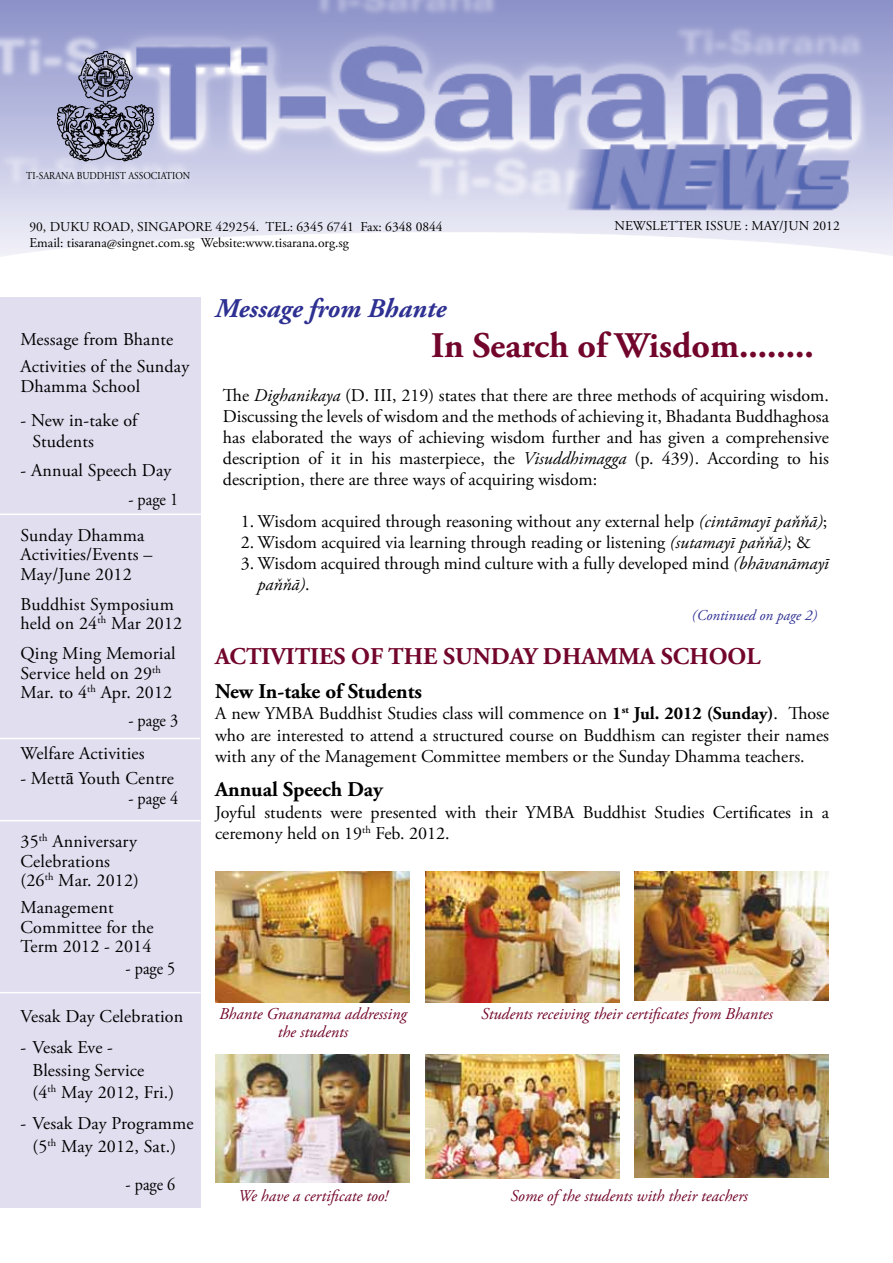
<style>
.page{position:relative;width:893px;height:1263px;background:#fff}
.page>*{position:absolute;margin:0;border:0;box-sizing:border-box;transform-origin:0 0}
.t1{font:700 36px "Adobe Garamond Pro";color:#72052b}
.t2{font:italic 700 27px "Adobe Garamond Pro";color:#2e3092}
.t3{font:700 24px "Adobe Garamond Pro";color:#72052b}
.t4{font:700 21px "Adobe Garamond Pro";color:#000}
.t5{font:18px/19.5px "Adobe Garamond Pro";color:#000}
.t6{font:18px "Adobe Garamond Pro";color:#000;scale:.9 1}
.t7{font:italic 16.5px/18px "Adobe Garamond Pro";color:#72052b;text-align:center}
.t8{font:italic 15px "Adobe Garamond Pro";color:#2e3092}
.t9{font:13.5px/16.2px "Adobe Garamond Pro";color:#000}
.t10{font:10.5px "Adobe Garamond Pro";color:#000;scale:.9 1}
.s1{font-family:"Times New Roman"}
.s2{font-style:italic}
.s3{font-weight:700}
</style>
<div class="page">
<img style="left:215px;top:871px;width:194px;height:131px">
<img style="left:215px;top:1054px;width:194px;height:129px">
<img style="left:425px;top:871px;width:194px;height:131px">
<img style="left:425px;top:1054px;width:194px;height:124px">
<img style="left:635px;top:871px;width:194px;height:129px">
<img style="left:635px;top:1054px;width:194px;height:124px">
<div style="left:0;top:298px;width:201px;height:910px;background:#e0deef"></div>
<img style="left:0;top:0;width:893px;height:257px">
<img style="left:57px;top:52px;width:97px;height:109px">
<hr style="left:0;top:514px;width:202px;height:1px;background:#fff">
<hr style="left:0;top:738px;width:200px;height:1px;background:#fff">
<hr style="left:0;top:820px;width:201px;height:1px;background:#fff">
<hr style="left:0;top:992px;width:201px;height:1px;background:#fff">
<p class="t10" style="left:26px;top:169px;width:184px">TI-SARANA BUDDHIST ASSOCIATION</p>
<p class="t9" style="left:29px;top:219px;width:415px">90, DUKU ROAD, SINGAPORE 429254. TEL: 6345 6741 Fax: 6348 0844<br>Email: tisarana@singnet.com.sg Website:www.tisarana.org.sg</p>
<p class="t9" style="left:614px;top:218px;width:227px">NEWSLETTER ISSUE : MAY/JUN 2012</p>
<p class="t5" style="left:20px;top:327px;width:170px;line-height:27px">Message from Bhante<br>Activities of the Sunday</p>
<p class="t5" style="left:20px;top:377px;width:121px">Dhamma School</p>
<p class="t5" style="left:32px;top:410px;width:107px;line-height:21px;text-indent:-12px">- New in-take of<br>Students</p>
<p class="t5" style="left:20px;top:461px;width:152px">- Annual Speech Day</p>
<p class="t6" style="left:128px;top:488px;width:57px">- page 1</p>
<p class="t5" style="left:20px;top:526px;width:134px">Sunday Dhamma<br>Activities/Events –<br>May/June 2012</p>
<p class="t5" style="left:20px;top:595px;width:163px">Buddhist Symposium held on 24<sup>th</sup> Mar 2012</p>
<p class="t5" style="left:20px;top:644px;width:157px">Qing Ming Memorial<br>Service held on 29<sup>th<br></sup>Mar. to 4<sup>th</sup> Apr. 2012</p>
<p class="t6" style="left:128px;top:709px;width:57px">- page 3</p>
<p class="t5" style="left:20px;top:744px;width:126px">Welfare Activities</p>
<p class="t5" style="left:20px;top:769px;width:155px">- Mett<span class="s1">ā</span> Youth Centre</p>
<p class="t6" style="left:128px;top:788px;width:57px">- page 4</p>
<p class="t5" style="left:20px;top:832px;width:120px">35<sup>th</sup> Anniversary<br>Celebrations (26<sup>th</sup> Mar. 2012)</p>
<p class="t5" style="left:20px;top:898px;width:135px">Management<br>Committee for the<br>Term 2012 - 2014</p>
<p class="t6" style="left:126px;top:957px;width:57px">- page 5</p>
<p class="t5" style="left:20px;top:1007px;width:164px">Vesak Day Celebration</p>
<p class="t5" style="left:32px;top:1037px;width:143px;line-height:22.5px;text-indent:-12px">- Vesak Eve -<br>Blessing Service<br>(4<sup>th</sup> May 2012, Fri.)</p>
<p class="t5" style="left:20px;top:1113px;width:175px;line-height:22.5px;text-align:center">- Vesak Day Programme (5<sup>th</sup> May 2012, Sat.)</p>
<p class="t6" style="left:126px;top:1173px;width:57px">- page 6</p>
<h2 class="t2" style="left:215px;top:293px;width:233px">Message from Bhante</h2>
<h1 class="t1" style="left:431px;top:324px;width:384px">In Search of Wisdom........</h1>
<p class="t5" style="left:223px;top:385px;width:607px;line-height:21px;text-align:justify">The <span class="s2">Dighanikaya</span> (D. III, 219) states that there are three methods of acquiring wisdom.<br>Discussing the levels of wisdom and the methods of achieving it, Bhadanta Buddhaghosa has elaborated the ways of achieving wisdom further and has given a comprehensive description of it in his masterpiece, the <span class="s2">Visuddhimagga</span> (p. 439). According to his description, there are three ways of acquiring wisdom:</p>
<p class="t5" style="left:241px;top:512px;width:588px">1. Wisdom acquired through reasoning without any external help <span class="s2">(cintāmayī paňňā)</span>;</p>
<p class="t5" style="left:241px;top:533px;width:572px">2. Wisdom acquired via learning through reading or listening <span class="s2">(sutamayī paňňā)</span>; &amp;</p>
<p class="t5" style="left:257px;top:553px;width:573px;line-height:21px;text-indent:-17px">3. Wisdom acquired through mind culture with a fully developed mind <span class="s2">(bhāvanāmayī paňňā)</span>.</p>
<p class="t8" style="left:692px;top:606px;width:127px">(Continued on page 2)</p>
<h3 class="t3" style="left:215px;top:642px;width:547px">ACTIVITIES OF THE SUNDAY DHAMMA SCHOOL</h3>
<p class="t4" style="left:215px;top:679px;width:209px">New In-take of Students</p>
<p class="t5" style="left:215px;top:703px;width:616px;line-height:21.6px;text-align:justify">A new YMBA Buddhist Studies class will commence on <span class="s3">1</span><sup>st</sup> <span class="s3">Jul. 2012 (Sunday)</span>. Those who are interested to attend a structured course on Buddhism can register their names with any of the Management Committee members or the Sunday Dhamma teachers.</p>
<p class="t4" style="left:215px;top:777px;width:169px">Annual Speech Day</p>
<p class="t5" style="left:215px;top:802px;width:616px;line-height:21.6px">Joyful students were presented with their YMBA Buddhist Studies Certificates in a ceremony held on 19<sup>th</sup> Feb. 2012.</p>
<p class="t7" style="left:219px;top:1005px;width:189px">Bhante Gnanarama addressing the students</p>
<p class="t7" style="left:481px;top:1005px;width:293px">Students receiving their certificates from Bhantes</p>
<p class="t7" style="left:238px;top:1187px;width:151px">We have a certificate too!</p>
<p class="t7" style="left:510px;top:1187px;width:239px">Some of the students with their teachers</p>
</div>
